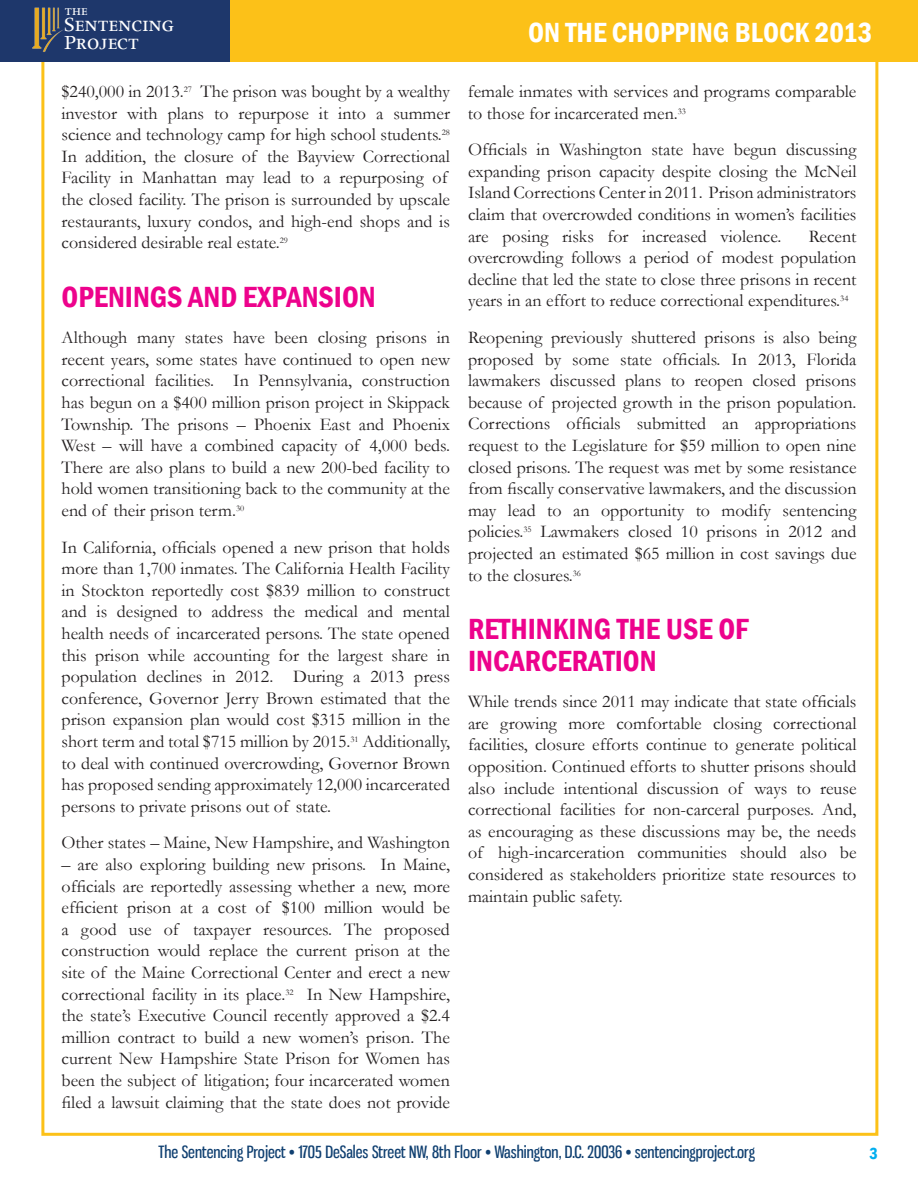
<style>
.page{position:relative;width:918px;height:1188px;background:#fff}
.page>*{position:absolute;margin:0;border:0;box-sizing:border-box;transform-origin:0 0}
.t1{font:600 condensed 30px/31.5px "Franklin Gothic";color:#ed028c}
.t2{font:600 condensed 28.5px "Franklin Gothic";color:#fff}
.t3{font:22.5px/18px "Apollo MT SC";color:#fff}
.t4{font:18px/21.6px "Garamond";color:#231f20;text-align:justify}
.t5{font:16.5px "Gnuolane Free";color:#104071}
.t6{font:600 condensed 16.5px "Franklin Gothic";color:#00aeef}
.t7{font:15px "Apollo MT SC";color:#fff}
</style>
<div class="page">
<div style="left:0;top:0;width:230px;height:62px;background:#1e376b"></div>
<img style="left:32px;top:7px;width:31px;height:45px">
<div style="left:230px;top:0;width:688px;height:62px;background:#fcc118"></div>
<p class="t7" style="left:65px;top:4px;width:24px">the</p>
<p class="t3" style="left:64px;top:17px;width:111px">Sentencing<br>Project</p>
<p class="t4" style="left:62px;top:80px;width:390px;text-align:left">$240,000 in 2013.<sup>27</sup> The prison was bought by a wealthy investor with plans to repurpose it into a summer science and technology camp for high school students.<sup>28<br></sup>In addition, the closure of the Bayview Correctional Facility in Manhattan may lead to a repurposing of the closed facility. The prison is surrounded by upscale restaurants, luxury condos, and high-end shops and is considered desirable real estate.<sup>29</sup></p>
<h1 class="t1" style="left:62px;top:280px;width:316px">OPENINGS AND EXPANSION</h1>
<p class="t4" style="left:62px;top:326px;width:390px">Although many states have been closing prisons in recent years, some states have continued to open new correctional facilities. In Pennsylvania, construction has begun on a $400 million prison project in Skippack Township. The prisons – Phoenix East and Phoenix West – will have a combined capacity of 4,000 beds.<br>There are also plans to build a new 200-bed facility to hold women transitioning back to the community at the end of their prison term.<sup>30</sup></p>
<p class="t4" style="left:61px;top:536px;width:390px">In California, officials opened a new prison that holds more than 1,700 inmates. The California Health Facility in Stockton reportedly cost $839 million to construct and is designed to address the medical and mental health needs of incarcerated persons. The state opened this prison while accounting for the largest share in population declines in 2012. During a 2013 press conference, Governor Jerry Brown estimated that the prison expansion plan would cost $315 million in the short term and total $715 million by 2015.<sup>31</sup> Additionally, to deal with continued overcrowding, Governor Brown has proposed sending approximately 12,000 incarcerated persons to private prisons out of state.</p>
<p class="t4" style="left:61px;top:832px;width:390px">Other states – Maine, New Hampshire, and Washington</p>
<p class="t4" style="left:61px;top:853px;width:390px">– are also exploring building new prisons. In Maine, officials are reportedly assessing whether a new, more efficient prison at a cost of $100 million would be a good use of taxpayer resources. The proposed construction would replace the current prison at the site of the Maine Correctional Center and erect a new correctional facility in its place.<sup>32</sup> In New Hampshire, the state’s Executive Council recently approved a $2.4 million contract to build a new women’s prison. The current New Hampshire State Prison for Women has been the subject of litigation; four incarcerated women filed a lawsuit claiming that the state does not provide</p>
<h2 class="t2" style="left:528px;top:13px;width:346px">ON THE CHOPPING BLOCK 2013</h2>
<p class="t4" style="left:468px;top:80px;width:390px">female inmates with services and programs comparable to those for incarcerated men.<sup>33</sup></p>
<p class="t4" style="left:468px;top:138px;width:390px">Officials in Washington state have begun discussing expanding prison capacity despite closing the McNeil Island Corrections Center in 2011. Prison administrators claim that overcrowded conditions in women’s facilities are posing risks for increased violence.</p>
<p class="t4" style="left:468px;top:225px;width:390px;text-indent:341px">Recent overcrowding follows a period of modest population decline that led the state to close three prisons in recent years in an effort to reduce correctional expenditures.<sup>34</sup></p>
<p class="t4" style="left:468px;top:326px;width:390px">Reopening previously shuttered prisons is also being proposed by some state officials. In 2013, Florida lawmakers discussed plans to reopen closed prisons because of projected growth in the prison population.<br>Corrections officials submitted an appropriations request to the Legislature for $59 million to open nine closed prisons. The request was met by some resistance from fiscally conservative lawmakers, and the discussion may lead to an opportunity to modify sentencing policies.<sup>35</sup> Lawmakers closed 10 prisons in 2012 and projected an estimated $65 million in cost savings due to the closures.<sup>36</sup></p>
<h1 class="t1" style="left:468px;top:613px;width:282px">RETHINKING THE USE OF<br>INCARCERATION</h1>
<p class="t4" style="left:468px;top:690px;width:390px">While trends since 2011 may indicate that state officials are growing more comfortable closing correctional facilities, closure efforts continue to generate political opposition. Continued efforts to shutter prisons should also include intentional discussion of ways to reuse correctional facilities for non-carceral purposes. And, as encouraging as these discussions may be, the needs of high-incarceration communities should also be considered as stakeholders prioritize state resources to maintain public safety.</p>
<p class="t5" style="left:158px;top:1142px;width:598px">The Sentencing Project • 1705 DeSales Street NW, 8th Floor • Washington, D.C. 20036 • sentencingproject.org</p>
<p class="t6" style="left:870px;top:1143px;width:10px">3</p>
</div>
